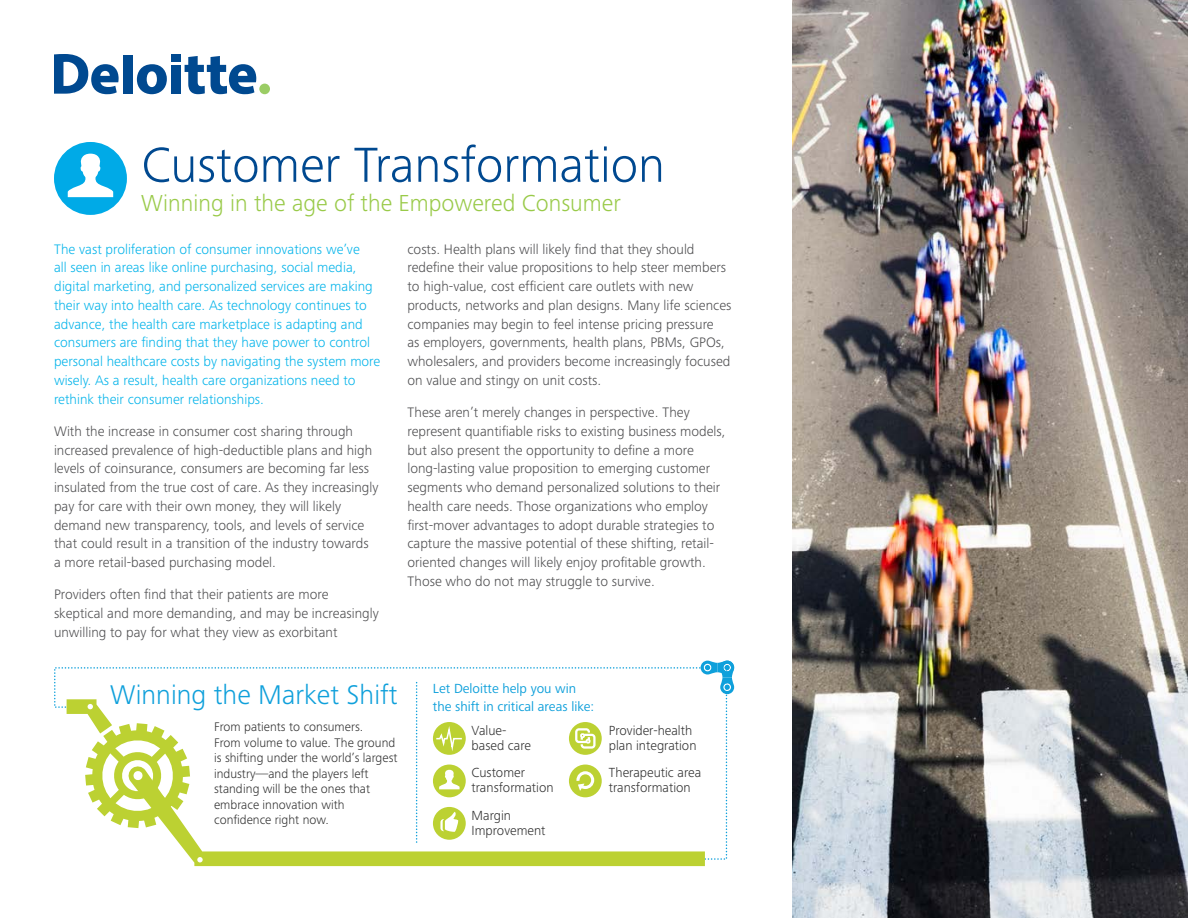
<style>
.page{position:relative;width:1188px;height:918px;background:#fff}
.page>*{position:absolute;margin:0;border:0;box-sizing:border-box;transform-origin:0 0}
.t1{font:300 51px "Frutiger Next Pro";color:#004990}
.t2{font:300 28.05px "Frutiger Next Pro";color:#0fa0db}
.t3{font:300 24px "Frutiger Next Pro";color:#99ca49}
.t4{font:300 14.25px/18.8px "Frutiger Next Pro";color:#4d4d4f}
.t5{font:300 14.25px/18.8px "Frutiger Next Pro";color:#00b3ea}
.t6{font:300 13.65px/15.1px "Frutiger Next Pro";color:#313131}
.t7{font:13.65px/17.4px "Frutiger Next Pro";color:#0fa0db}
.t8{font:300 12.9px/15.5px "Frutiger Next Pro";color:#313131}
</style>
<div class="page">
<img style="left:793px;top:0;width:395px;height:918px">
<div style="left:123px;top:55px;width:10px;height:39px;background:#004990"></div>
<svg style="left:137px;top:64px;width:30px;height:30px"></svg>
<div style="left:171px;top:65px;width:10px;height:29px;background:#004990"></div>
<div style="left:171px;top:55px;width:10px;height:7px;background:#004990"></div>
<svg style="left:185px;top:56px;width:71px;height:38px"></svg>
<div style="left:259px;top:84px;width:11px;height:10px;background:#9bcd65;border-radius:50%"></div>
<svg style="left:54px;top:54px;width:65px;height:40px"></svg>
<svg style="left:54px;top:666px;width:674px;height:194px"></svg>
<div style="left:569px;top:722px;width:33px;height:33px;background:#bcd132;border-radius:50%"></div>
<svg style="left:575px;top:728px;width:21px;height:21px"></svg>
<svg style="left:433px;top:722px;width:33px;height:33px"></svg>
<svg style="left:435px;top:722px;width:28px;height:34px"></svg>
<svg style="left:701px;top:661px;width:33px;height:33px"></svg>
<svg style="left:67px;top:699px;width:123px;height:129px"></svg>
<svg style="left:127px;top:765px;width:578px;height:101px"></svg>
<div style="left:54px;top:142px;width:73px;height:73px;background:#00aae7;border-radius:50%"></div>
<svg style="left:68px;top:154px;width:45px;height:43px"></svg>
<h1 class="t1" style="left:141px;top:136px;width:525px">Customer Transformation</h1>
<h3 class="t3" style="left:141px;top:189px;width:481px">Winning in the age of the Empowered Consumer</h3>
<p class="t5" style="left:54px;top:239px;width:328px">The vast proliferation of consumer innovations we’ve<br>all seen in areas like online purchasing, social media, digital marketing, and personalized services are making their way into health care. As technology continues to advance, the health care marketplace is adapting and consumers are finding that they have power to control personal healthcare costs by navigating the system more wisely. As a result, health care organizations need to rethink their consumer relationships.</p>
<p class="t4" style="left:54px;top:422px;width:326px">With the increase in consumer cost sharing through increased prevalence of high-deductible plans and high levels of coinsurance, consumers are becoming far less insulated from the true cost of care. As they increasingly pay for care with their own money, they will likely demand new transparency, tools, and levels of service that could result in a transition of the industry towards a more retail-based purchasing model.</p>
<p class="t4" style="left:54px;top:585px;width:326px">Providers often find that their patients are more skeptical and more demanding, and may be increasingly unwilling to pay for what they view as exorbitant</p>
<p class="t4" style="left:407px;top:239px;width:326px">costs. Health plans will likely find that they should redefine their value propositions to help steer members to high-value, cost efficient care outlets with new products, networks and plan designs. Many life sciences companies may begin to feel intense pricing pressure<br>as employers, governments, health plans, PBMs, GPOs, wholesalers, and providers become increasingly focused on value and stingy on unit costs.</p>
<p class="t4" style="left:407px;top:403px;width:320px">These aren’t merely changes in perspective. They represent quantifiable risks to existing business models, but also present the opportunity to define a more long-lasting value proposition to emerging customer segments who demand personalized solutions to their health care needs. Those organizations who employ first-mover advantages to adopt durable strategies to capture the massive potential of these shifting, retail&shy;oriented changes will likely enjoy profitable growth.<br>Those who do not may struggle to survive.</p>
<h2 class="t2" style="left:110px;top:678px;width:289px">Winning the Market Shift</h2>
<p class="t8" style="left:214px;top:719px;width:185px">From patients to consumers.<br>From volume to value. The ground is shifting under the world’s largest industry—and the players left standing will be the ones that embrace innovation with confidence right now.</p>
<p class="t7" style="left:433px;top:680px;width:163px">Let Deloitte help you win the shift in critical areas like:</p>
<p class="t6" style="left:472px;top:723px;width:61px">Value&shy;based care</p>
<p class="t6" style="left:609px;top:723px;width:89px">Provider-health plan integration</p>
<p class="t6" style="left:472px;top:765px;width:84px">Customer transformation</p>
<p class="t6" style="left:609px;top:765px;width:94px">Therapeutic area transformation</p>
<p class="t6" style="left:472px;top:808px;width:75px">Margin<br>Improvement</p>
</div>
